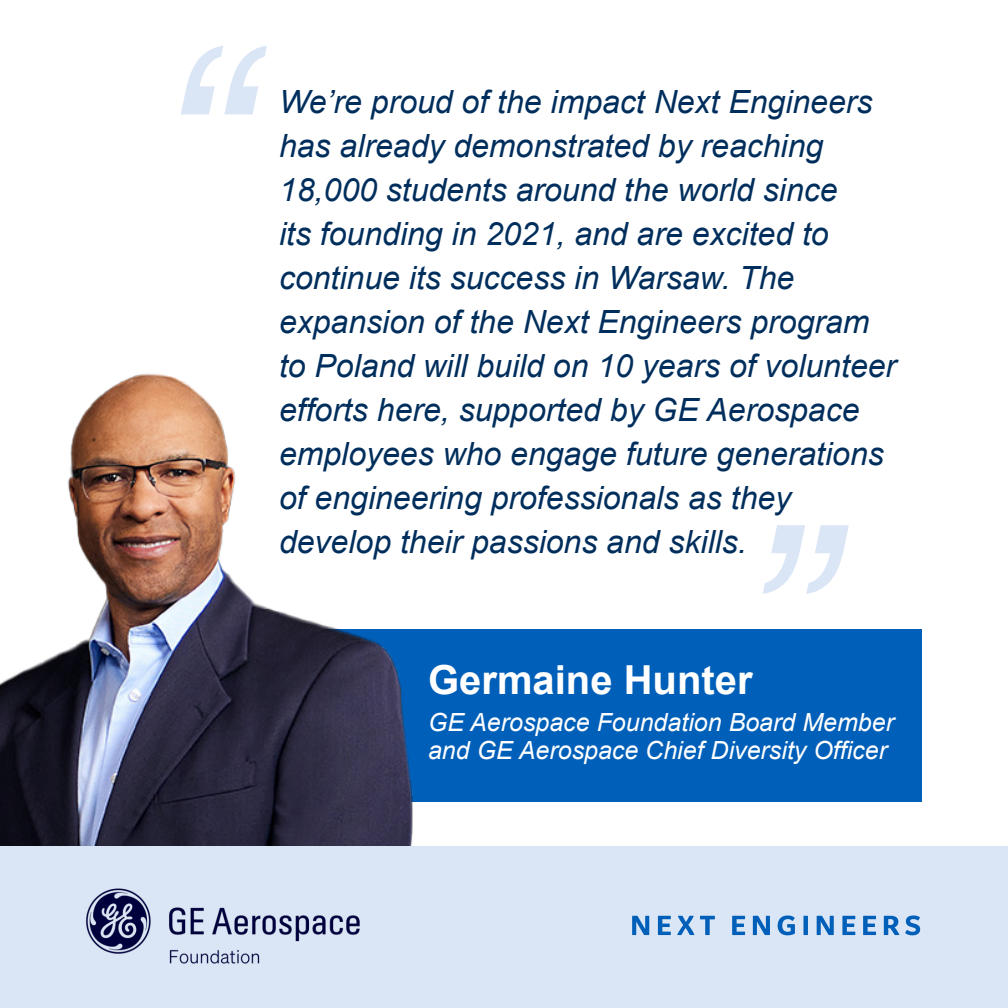
<style>
.page{position:relative;width:1008px;height:1008px;background:#fff}
.page>*{position:absolute;margin:0;border:0;box-sizing:border-box;transform-origin:0 0}
.t1{font:italic 280px "Arial";color:#dae5f5}
.t2{font:700 40px "Arial";color:#fff}
.t3{font:italic 32px/44px "Arial";color:#002e5c}
.t4{font:italic 25px/28px "Arial";color:#fff}
</style>
<div class="page">
<div style="left:302px;top:629px;width:620px;height:173px;background:#005fb9"></div>
<img style="left:0;top:373px;width:415px;height:474px">
<div style="left:0;top:847px;width:1008px;height:161px;background:#dae5f5"></div>
<svg style="left:632px;top:916px;width:17px;height:19px"></svg>
<svg style="left:658px;top:916px;width:13px;height:19px"></svg>
<svg style="left:677px;top:916px;width:17px;height:19px"></svg>
<svg style="left:700px;top:916px;width:15px;height:19px"></svg>
<svg style="left:732px;top:916px;width:13px;height:19px"></svg>
<svg style="left:753px;top:916px;width:17px;height:19px"></svg>
<svg style="left:778px;top:915px;width:17px;height:20px"></svg>
<hr style="left:804px;top:916px;width:4px;height:19px;background:#005fb9">
<svg style="left:817px;top:916px;width:17px;height:19px"></svg>
<svg style="left:842px;top:916px;width:13px;height:19px"></svg>
<svg style="left:863px;top:916px;width:13px;height:19px"></svg>
<svg style="left:884px;top:916px;width:15px;height:19px"></svg>
<svg style="left:905px;top:915px;width:15px;height:20px"></svg>
<img style="left:86px;top:888px;width:274px;height:76px">
<p class="t1" style="left:151px;top:-30px;width:95px">“</p>
<p class="t3" style="left:279px;top:80px;width:619px">We’re proud of the impact Next Engineers has already demonstrated by reaching 18,000 students around the world since<br>its founding in 2021, and are excited to continue its success in Warsaw. The expansion of the Next Engineers program to Poland will build on 10 years of volunteer efforts here, supported by GE Aerospace employees who engage future generations of engineering professionals as they develop their passions and skills.</p>
<p class="t1" style="left:878px;top:669px;width:95px;rotate:-180deg">“</p>
<p class="t2" style="left:428px;top:654px;width:326px">Germaine Hunter</p>
<p class="t4" style="left:428px;top:709px;width:467px">GE Aerospace Foundation Board Member and GE Aerospace Chief Diversity Officer</p>
</div>
